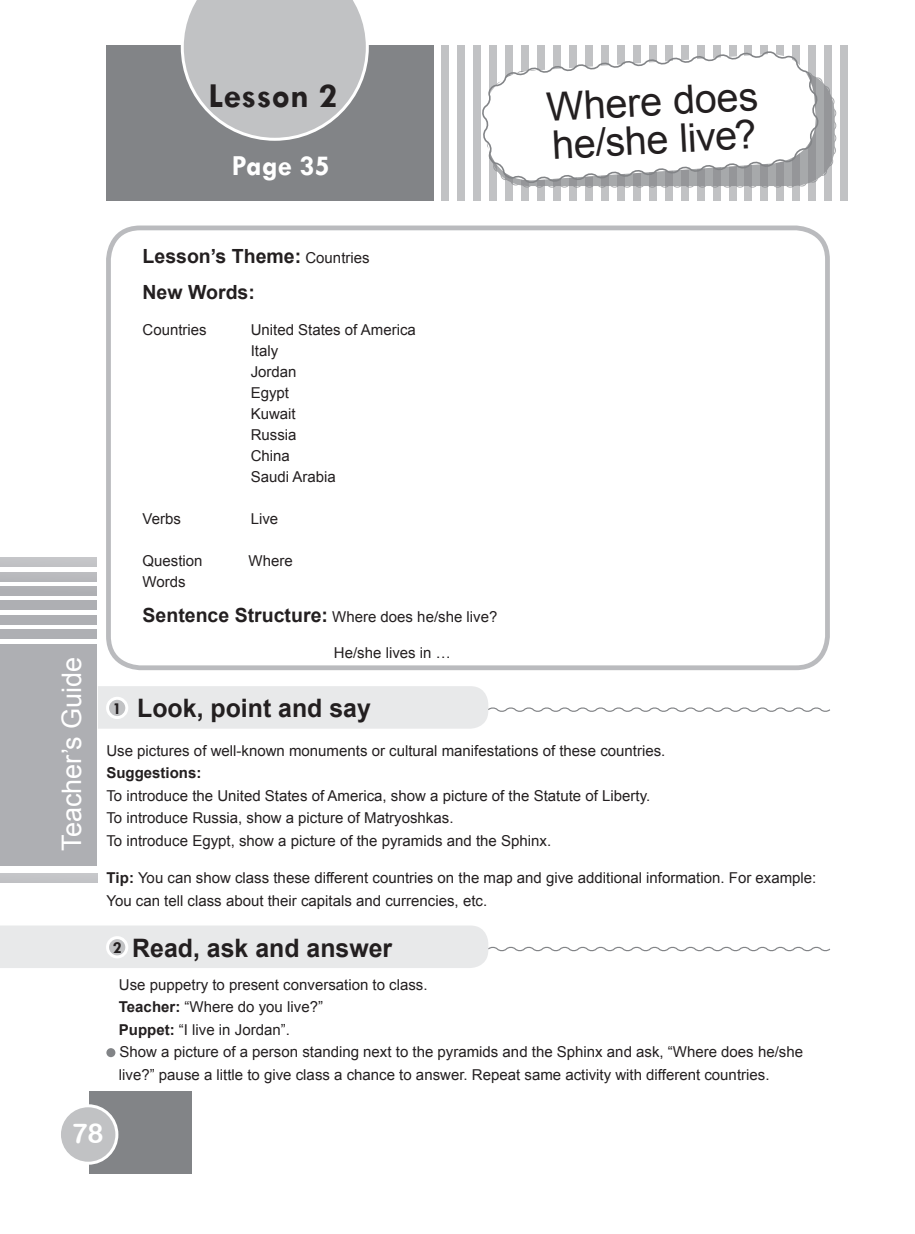
<style>
.page{position:relative;width:915px;height:1234px;background:#fff}
.page>*{position:absolute;margin:0;border:0;box-sizing:border-box;transform-origin:0 0}
.t1{font:39.45px "Arial";color:#231f20}
.t2{font:700 35.25px "Tw Cen";color:#231f20}
.t3{font:700 29.25px "Tw Cen";letter-spacing:.005em;color:#fff}
.t4{font:27.15px "Arial Rounded MT Bold";color:#fff}
.t5{font:26.85px "Arial";letter-spacing:-.005em;color:#fff}
.t6{font:700 25.35px "Arial";color:#231f20}
.t7{font:700 19.5px "Arial";color:#231f20}
.t8{font:700 16.95px "Tw Cen";color:#231f20}
.t9{font:15px/22.5px "Arial";color:#231f20}
.t10{font:700 15px "Arial";color:#231f20}
.s1{font-weight:400;font-size:15px}
.s2{font-weight:700;font-size:19.5px}
.s3{font-weight:700}
</style>
<div class="page">
<div style="left:89px;top:1091px;width:102px;height:83px;background:#828487"></div>
<div style="left:59px;top:1105px;width:58px;height:57px;background:#c1c2c4;border-radius:50%"></div>
<div style="left:58px;top:1103px;width:60px;height:61px;border:3px solid #fff;border-radius:50%"></div>
<div style="left:0;top:644px;width:97px;height:222px;background:#aeafb3"></div>
<div style="left:0;top:629px;width:97px;height:9px;background:#aeafb3"></div>
<div style="left:0;top:571px;width:97px;height:10px;background:#b9babd"></div>
<div style="left:0;top:600px;width:97px;height:10px;background:#aeafb3"></div>
<div style="left:0;top:614px;width:97px;height:10px;background:#aeafb3"></div>
<div style="left:0;top:557px;width:97px;height:10px;background:#c3c4c7"></div>
<div style="left:0;top:873px;width:98px;height:10px;background:#c3c4c7"></div>
<div style="left:0;top:586px;width:97px;height:9px;background:#aeafb3"></div>
<div style="left:106px;top:45px;width:328px;height:155px;background:#828487"></div>
<div style="left:441px;top:46px;width:8px;height:155px;background:#c1c2c4"></div>
<div style="left:457px;top:46px;width:8px;height:155px;background:#c1c2c4"></div>
<div style="left:473px;top:46px;width:7px;height:155px;background:#c1c2c4"></div>
<div style="left:489px;top:46px;width:7px;height:155px;background:#c1c2c4"></div>
<div style="left:505px;top:46px;width:7px;height:155px;background:#c1c2c4"></div>
<div style="left:521px;top:46px;width:7px;height:155px;background:#c1c2c4"></div>
<div style="left:537px;top:46px;width:7px;height:155px;background:#c1c2c4"></div>
<div style="left:553px;top:46px;width:7px;height:155px;background:#c1c2c4"></div>
<div style="left:569px;top:46px;width:7px;height:155px;background:#c1c2c4"></div>
<div style="left:585px;top:46px;width:7px;height:155px;background:#c1c2c4"></div>
<div style="left:601px;top:46px;width:7px;height:155px;background:#c1c2c4"></div>
<div style="left:617px;top:46px;width:7px;height:155px;background:#c1c2c4"></div>
<div style="left:632px;top:46px;width:8px;height:155px;background:#c1c2c4"></div>
<div style="left:648px;top:46px;width:8px;height:155px;background:#c1c2c4"></div>
<div style="left:664px;top:46px;width:8px;height:155px;background:#c1c2c4"></div>
<div style="left:680px;top:46px;width:8px;height:155px;background:#c1c2c4"></div>
<div style="left:696px;top:46px;width:8px;height:155px;background:#c1c2c4"></div>
<div style="left:712px;top:46px;width:8px;height:155px;background:#c1c2c4"></div>
<div style="left:728px;top:46px;width:8px;height:155px;background:#c1c2c4"></div>
<div style="left:744px;top:46px;width:8px;height:155px;background:#c1c2c4"></div>
<div style="left:760px;top:46px;width:7px;height:155px;background:#c1c2c4"></div>
<div style="left:776px;top:46px;width:7px;height:155px;background:#c1c2c4"></div>
<div style="left:792px;top:46px;width:7px;height:155px;background:#c1c2c4"></div>
<div style="left:808px;top:46px;width:7px;height:155px;background:#c1c2c4"></div>
<div style="left:824px;top:46px;width:7px;height:155px;background:#c1c2c4"></div>
<div style="left:840px;top:46px;width:7px;height:155px;background:#c1c2c4"></div>
<svg style="left:496px;top:51px;width:341px;height:138px"></svg>
<svg style="left:480px;top:50px;width:339px;height:134px"></svg>
<svg style="left:181px;top:0;width:188px;height:141px;background:#bbbcbe"></svg>
<div style="left:106px;top:225px;width:723px;height:445px;border:5px solid #babbbe;border-radius:32px"></div>
<svg style="left:98px;top:686px;width:732px;height:42px"></svg>
<svg style="left:0;top:925px;width:830px;height:42px"></svg>
<div style="left:107px;top:698px;width:20px;height:19px;background:#c1c2c4;border-radius:50%"></div>
<div style="left:106px;top:696px;width:22px;height:23px;border:3px solid #fff;border-radius:50%"></div>
<div style="left:107px;top:937px;width:20px;height:19px;background:#c1c2c4;border-radius:50%"></div>
<div style="left:106px;top:935px;width:22px;height:23px;border:3px solid #fff;border-radius:50%"></div>
<svg style="left:106px;top:1047px;width:9px;height:9px"></svg>
<p class="t2" style="left:208px;top:75px;width:130px">Lesson 2</p>
<p class="t3" style="left:232px;top:148px;width:99px">Page 35</p>
<p class="t1" style="left:545px;top:81px;width:213px;rotate:-3deg">Where does</p>
<p class="t1" style="left:550px;top:119px;width:206px;rotate:-3deg">he/she live?</p>
<h3 class="t5" style="left:54px;top:850px;width:195px;rotate:-90deg">Teacher’s Guide</h3>
<p class="t7" style="left:142px;top:243px;width:228px">Lesson’s Theme: <span class="s1">Countries</span></p>
<p class="t7" style="left:142px;top:279px;width:114px">New Words:</p>
<p class="t9" style="left:142px;top:319px;width:66px">Countries</p>
<p class="t9" style="left:250px;top:319px;width:167px">United States of America</p>
<p class="t9" style="left:250px;top:340px;width:29px">Italy</p>
<p class="t9" style="left:250px;top:361px;width:47px">Jordan</p>
<p class="t9" style="left:250px;top:382px;width:40px">Egypt</p>
<p class="t9" style="left:250px;top:403px;width:47px">Kuwait</p>
<p class="t9" style="left:250px;top:424px;width:47px">Russia</p>
<p class="t9" style="left:250px;top:445px;width:41px">China</p>
<p class="t9" style="left:250px;top:466px;width:87px">Saudi Arabia</p>
<p class="t9" style="left:142px;top:508px;width:40px">Verbs</p>
<p class="t9" style="left:250px;top:508px;width:29px">Live</p>
<p class="t9" style="left:142px;top:550px;width:62px">Question</p>
<p class="t9" style="left:248px;top:550px;width:46px">Where</p>
<p class="t9" style="left:142px;top:571px;width:45px">Words</p>
<p class="t9" style="left:142px;top:605px;width:356px"><span class="s2">Sentence Structure:</span> Where does he/she live?</p>
<p class="t9" style="left:334px;top:641px;width:118px">He/she lives in …</p>
<p class="t8" style="left:113px;top:698px;width:10px">1</p>
<p class="t6" style="left:137px;top:691px;width:235px">Look, point and say</p>
<p class="t9" style="left:106px;top:739px;width:560px">Use pictures of well-known monuments or cultural manifestations of these countries.</p>
<p class="t10" style="left:106px;top:762px;width:97px">Suggestions:</p>
<p class="t9" style="left:106px;top:784px;width:545px">To introduce the United States of America, show a picture of the Statute of Liberty.</p>
<p class="t9" style="left:106px;top:806px;width:348px">To introduce Russia, show a picture of Matryoshkas.</p>
<p class="t9" style="left:106px;top:829px;width:446px">To introduce Egypt, show a picture of the pyramids and the Sphinx.</p>
<p class="t9" style="left:106px;top:866px;width:711px"><span class="s3">Tip:</span> You can show class these different countries on the map and give additional information. For example:<br>You can tell class about their capitals and currencies, etc.</p>
<p class="t6" style="left:132px;top:930px;width:261px">Read, ask and answer</p>
<p class="t9" style="left:119px;top:973px;width:310px">Use puppetry to present conversation to class.</p>
<p class="t9" style="left:119px;top:995px;width:205px"><span class="s3">Teacher:</span> “Where do you live?”</p>
<p class="t9" style="left:119px;top:1018px;width:172px"><span class="s3">Puppet:</span> “I live in Jordan”.</p>
<p class="t9" style="left:119px;top:1040px;width:684px">Show a picture of a person standing next to the pyramids and the Sphinx and ask, “Where does he/she</p>
<p class="t9" style="left:119px;top:1063px;width:652px">live?” pause a little to give class a chance to answer. Repeat same activity with different countries.</p>
<p class="t8" style="left:113px;top:937px;width:10px">2</p>
<h3 class="t4" style="left:71px;top:1117px;width:34px">78</h3>
</div>
